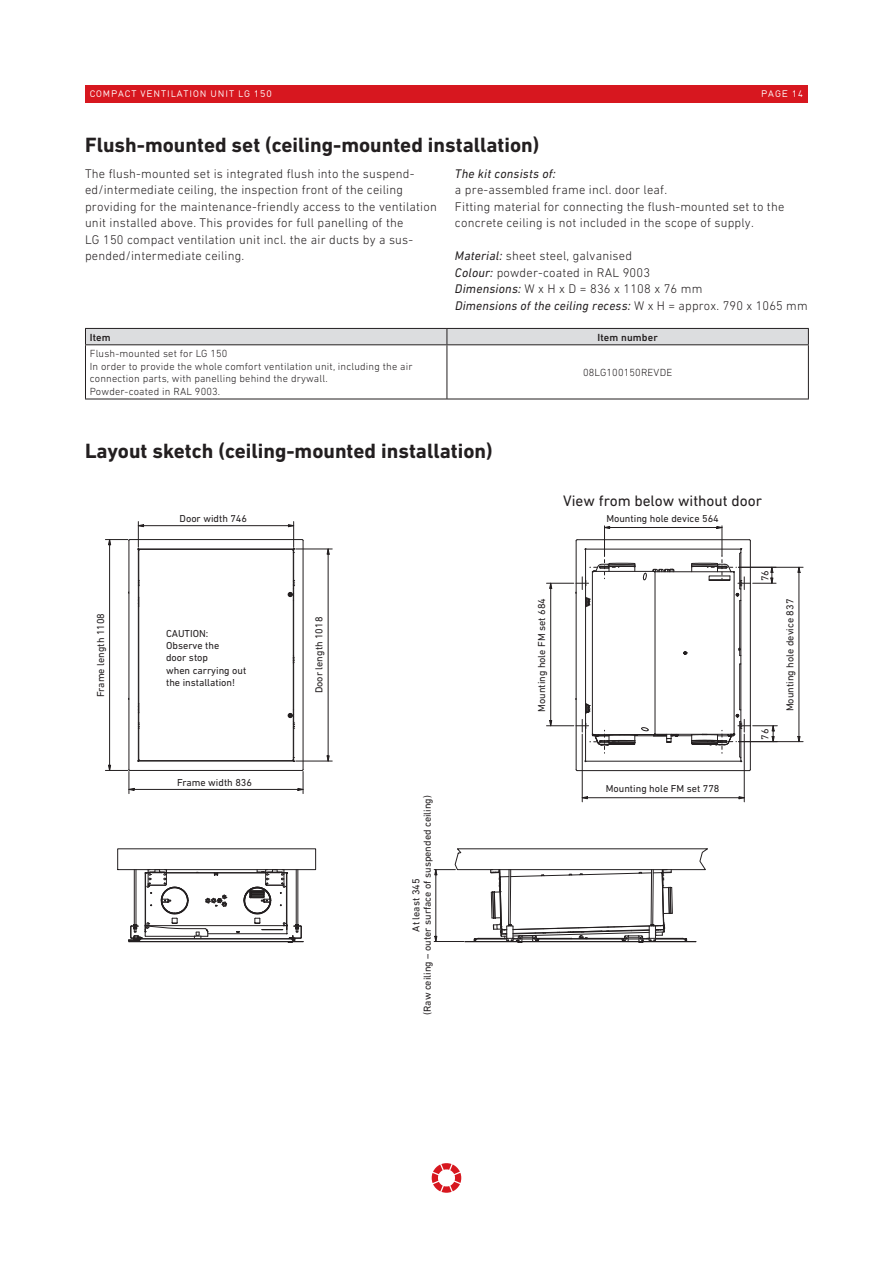
<style>
.page{position:relative;width:893px;height:1263px;background:#fff}
.page>*{position:absolute;margin:0;border:0;box-sizing:border-box;transform-origin:0 0}
.t1{font:700 21px "DIN Next LT Pro";color:#231f20}
.t2{font:15.45px "DIN Next LT Pro";color:#231f20}
.t3{font:300 12.75px/16.5px "DIN Next LT Pro";letter-spacing:.015em;color:#231f20}
.t4{font:italic 12.75px "DIN Next LT Pro";letter-spacing:.015em;color:#231f20}
.t5{font:300 10.5px/12.6px "DIN Next LT Pro";letter-spacing:.015em;color:#231f20}
.t6{font:500 10.5px "DIN Next LT Pro";letter-spacing:.015em;color:#231f20}
.t7{font:10.35px/12.3px "DIN Next LT Pro";color:#231f20}
.t8{font:9px "DIN17 SB";letter-spacing:.1em;color:#fff}
.s1{font-weight:400;font-style:italic}
</style>
<div class="page">
<div style="left:85px;top:85px;width:723px;height:17px;background:#d7171f"></div>
<svg style="left:432px;top:1163px;width:29px;height:30px"></svg>
<svg style="left:117px;top:848px;width:199px;height:95px"></svg>
<hr style="left:136px;top:870px;width:1px;height:54px;background:#231f20">
<hr style="left:138px;top:549px;width:1px;height:212px;background:#231f20">
<hr style="left:139px;top:761px;width:155px;height:1px;background:#231f20">
<hr style="left:303px;top:541px;width:1px;height:228px;background:#231f20">
<hr style="left:130px;top:539px;width:172px;height:1px;background:#231f20">
<hr style="left:129px;top:541px;width:1px;height:228px;background:#231f20">
<hr style="left:130px;top:770px;width:172px;height:1px;background:#231f20">
<hr style="left:139px;top:550px;width:1px;height:210px;background:#231f20">
<hr style="left:139px;top:760px;width:154px;height:1px;background:#231f20">
<hr style="left:139px;top:549px;width:154px;height:1px;background:#231f20">
<hr style="left:293px;top:550px;width:1px;height:210px;background:#231f20">
<svg style="left:288px;top:580px;width:7px;height:21px"></svg>
<svg style="left:288px;top:709px;width:7px;height:20px"></svg>
<hr style="left:734px;top:572px;width:1px;height:162px;background:#231f20">
<hr style="left:655px;top:571px;width:79px;height:1px;background:#231f20">
<hr style="left:592px;top:572px;width:1px;height:162px;background:#231f20">
<hr style="left:593px;top:571px;width:62px;height:1px;background:#231f20">
<hr style="left:655px;top:572px;width:1px;height:162px;background:#231f20">
<svg style="left:643px;top:573px;width:4px;height:7px"></svg>
<svg style="left:653px;top:569px;width:22px;height:3px"></svg>
<svg style="left:684px;top:651px;width:4px;height:4px"></svg>
<hr style="left:739px;top:601px;width:1px;height:47px;background:#231f20">
<hr style="left:739px;top:664px;width:1px;height:45px;background:#231f20">
<hr style="left:741px;top:550px;width:1px;height:211px;background:#231f20">
<hr style="left:585px;top:549px;width:1px;height:212px;background:#231f20">
<hr style="left:586px;top:549px;width:155px;height:1px;background:#231f20">
<hr style="left:750px;top:541px;width:1px;height:228px;background:#231f20">
<hr style="left:577px;top:539px;width:172px;height:1px;background:#231f20">
<hr style="left:576px;top:541px;width:1px;height:228px;background:#231f20">
<hr style="left:577px;top:770px;width:172px;height:1px;background:#231f20">
<svg style="left:739px;top:648px;width:3px;height:8px"></svg>
<hr style="left:144px;top:525px;width:144px;height:1px;background:#231f20">
<svg style="left:288px;top:521px;width:7px;height:32px"></svg>
<svg style="left:137px;top:521px;width:7px;height:30px"></svg>
<hr style="left:328px;top:554px;width:1px;height:202px;background:#231f20">
<hr style="left:296px;top:761px;width:36px;height:1px;background:#231f20">
<hr style="left:296px;top:549px;width:36px;height:1px;background:#231f20">
<hr style="left:134px;top:789px;width:164px;height:1px;background:#231f20">
<svg style="left:298px;top:769px;width:6px;height:25px"></svg>
<hr style="left:109px;top:545px;width:1px;height:220px;background:#231f20">
<svg style="left:105px;top:760px;width:35px;height:34px"></svg>
<svg style="left:105px;top:539px;width:25px;height:6px"></svg>
<svg style="left:434px;top:848px;width:274px;height:95px"></svg>
<hr style="left:434px;top:941px;width:30px;height:1px;background:#231f20">
<hr style="left:550px;top:588px;width:1px;height:132px;background:#231f20">
<svg style="left:546px;top:556px;width:90px;height:51px"></svg>
<svg style="left:581px;top:796px;width:7px;height:3px"></svg>
<svg style="left:739px;top:796px;width:5px;height:3px"></svg>
<hr style="left:587px;top:797px;width:152px;height:1px;background:#231f20">
<hr style="left:582px;top:734px;width:1px;height:68px;background:#231f20">
<hr style="left:744px;top:734px;width:1px;height:68px;background:#231f20">
<svg style="left:605px;top:526px;width:5px;height:3px"></svg>
<svg style="left:717px;top:526px;width:5px;height:3px"></svg>
<hr style="left:610px;top:527px;width:107px;height:1px;background:#231f20">
<hr style="left:722px;top:526px;width:1px;height:30px;background:#231f20">
<hr style="left:604px;top:526px;width:1px;height:30px;background:#231f20">
<svg style="left:798px;top:736px;width:2px;height:7px"></svg>
<hr style="left:799px;top:572px;width:1px;height:164px;background:#231f20">
<hr style="left:738px;top:567px;width:65px;height:1px;background:#231f20">
<hr style="left:738px;top:741px;width:65px;height:1px;background:#231f20">
<svg style="left:691px;top:548px;width:85px;height:53px"></svg>
<hr style="left:738px;top:567px;width:38px;height:1px;background:#231f20">
<svg style="left:546px;top:698px;width:231px;height:64px"></svg>
<hr style="left:738px;top:741px;width:39px;height:1px;background:#231f20">
<svg style="left:85px;top:328px;width:724px;height:71px"></svg>
<hr style="left:85px;top:344px;width:362px;height:1px;background:#231f20">
<hr style="left:85px;top:345px;width:1px;height:54px;background:#231f20">
<hr style="left:447px;top:344px;width:362px;height:1px;background:#231f20">
<hr style="left:446px;top:345px;width:1px;height:54px;background:#231f20">
<hr style="left:808px;top:345px;width:1px;height:54px;background:#231f20">
<hr style="left:85px;top:399px;width:362px;height:1px;background:#231f20">
<hr style="left:447px;top:399px;width:362px;height:1px;background:#231f20">
<p class="t8" style="left:90px;top:88px;width:183px">COMPACT VENTILATION UNIT LG 150</p>
<p class="t8" style="left:761px;top:88px;width:44px">PAGE 14</p>
<h1 class="t1" style="left:85px;top:132px;width:456px">Flush-mounted set (ceiling-mounted installation)</h1>
<p class="t3" style="left:85px;top:165px;width:353px">The flush-mounted set is integrated flush into the suspend&shy;ed/intermediate ceiling, the inspection front of the ceiling providing for the maintenance-friendly access to the ventilation unit installed above. This provides for full panelling of the<br>LG 150 compact ventilation unit incl. the air ducts by a sus&shy;pended/intermediate ceiling.</p>
<p class="t4" style="left:455px;top:166px;width:102px">The kit consists of:</p>
<p class="t3" style="left:455px;top:181px;width:331px">a pre-assembled frame incl. door leaf.<br>Fitting material for connecting the flush-mounted set to the concrete ceiling is not included in the scope of supply.</p>
<p class="t3" style="left:455px;top:247px;width:354px"><span class="s1">Material:</span> sheet steel, galvanised<br><span class="s1">Colour:</span> powder-coated in RAL 9003<br><span class="s1">Dimensions:</span> W x H x D = 836 x 1108 x 76 mm<br><span class="s1">Dimensions of the ceiling recess:</span> W x H = approx. 790 x 1065 mm</p>
<p class="t6" style="left:90px;top:331px;width:22px">Item</p>
<p class="t6" style="left:597px;top:331px;width:62px">Item number</p>
<p class="t5" style="left:90px;top:347px;width:324px">Flush-mounted set for LG 150<br>In order to provide the whole comfort ventilation unit, including the air connection parts, with panelling behind the drywall.<br>Powder-coated in RAL 9003.</p>
<p class="t5" style="left:583px;top:366px;width:90px">08LG100150REVDE</p>
<h1 class="t1" style="left:85px;top:438px;width:409px">Layout sketch (ceiling-mounted installation)</h1>
<p class="t7" style="left:94px;top:697px;width:86px;rotate:-90deg">Frame length 1108</p>
<p class="t7" style="left:180px;top:513px;width:69px">Door width 746</p>
<p class="t7" style="left:166px;top:627px;width:82px">CAUTION:<br>Observe the<br>door stop<br>when carrying out the installation!</p>
<p class="t7" style="left:177px;top:776px;width:77px">Frame width 836</p>
<p class="t7" style="left:313px;top:693px;width:78px;rotate:-90deg">Door length 1018</p>
<p class="t7" style="left:410px;top:1015px;width:221px;line-height:11.7px;text-align:center;rotate:-90deg">At least 345<br>(Raw ceiling – outer surface of suspended ceiling)</p>
<p class="t2" style="left:563px;top:491px;width:200px">View from below without door</p>
<p class="t7" style="left:606px;top:512px;width:114px">Mounting hole device 564</p>
<p class="t7" style="left:759px;top:581px;width:13px;rotate:-90deg">76</p>
<p class="t7" style="left:535px;top:712px;width:115px;rotate:-90deg">Mounting hole FM set 684</p>
<p class="t7" style="left:784px;top:711px;width:114px;rotate:-90deg">Mounting hole device 837</p>
<p class="t7" style="left:606px;top:782px;width:115px">Mounting hole FM set 778</p>
<p class="t7" style="left:759px;top:740px;width:13px;rotate:-90deg">76</p>
</div>
